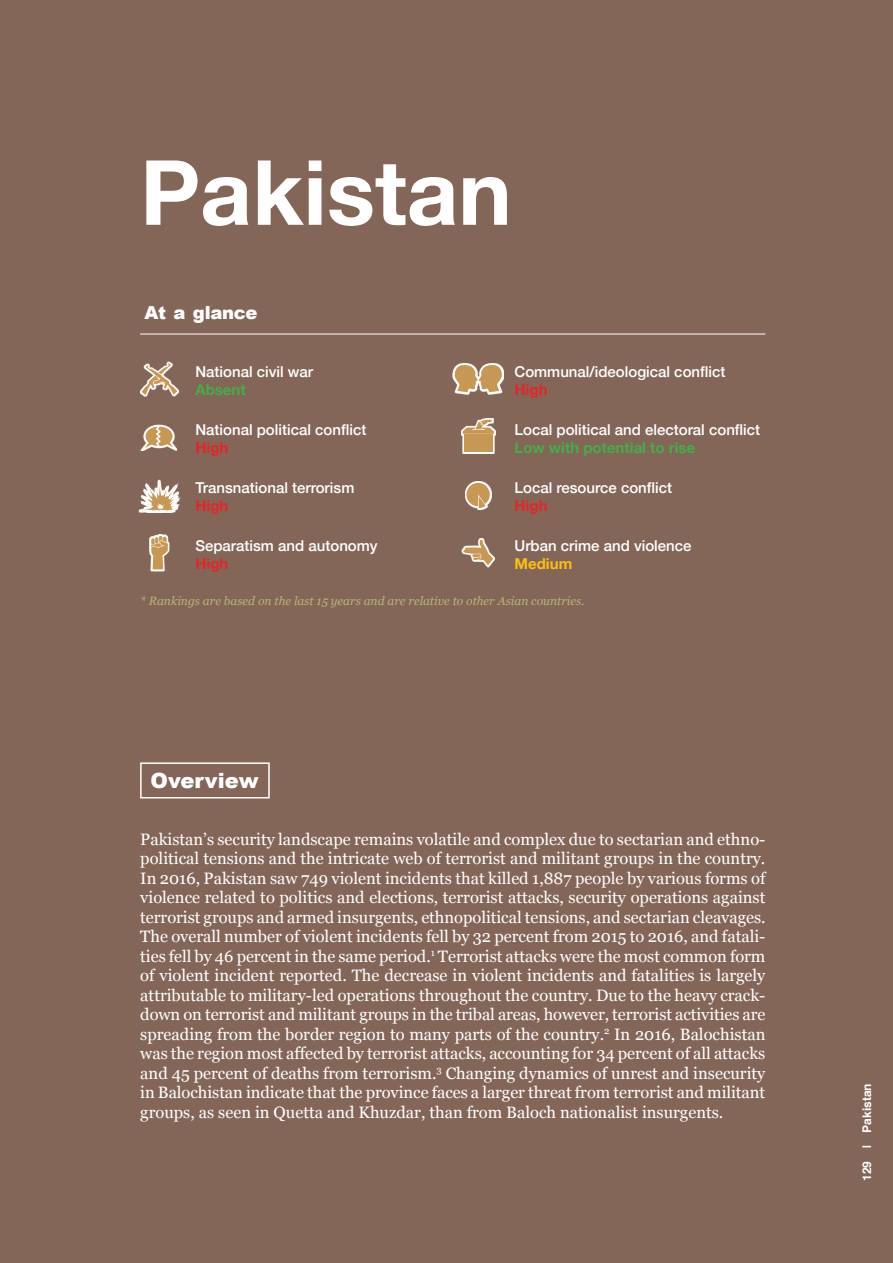
<style>
.page{position:relative;width:893px;height:1263px;background:#846659}
.page>*{position:absolute;margin:0;border:0;box-sizing:border-box;transform-origin:0 0}
.Chapter_title{font:700 90px "Helvetica Neue";color:#fff}
.Overview_heading{font:900 21px "Arial";color:#fff}
.t1{font:900 18px "Arial";letter-spacing:-.02em;color:#fff}
.overview_text{font:16.5px/19.5px "Georgia";color:#fff;text-align:justify}
.at_glance_text{font:500 15px "Helvetica Neue";color:#fff}
.at_glance_text-2{font:700 15px "Helvetica Neue";color:#44ad49}
.at_glance_text-3{font:700 15px "Helvetica Neue";color:#e52528}
.at_glance_text-4{font:700 15px "Helvetica Neue";color:#fcbf11}
.at_glance_note{font:italic 12px "Georgia";color:#b6b574}
.t2{font:700 12px "Helvetica";color:#fff}
</style>
<div class="page">
<div style="left:140px;top:762px;width:130px;height:36px;border:2px solid #fff"></div>
<hr style="left:140px;top:334px;width:625px;height:1px;background:#fff">
<svg style="left:139px;top:480px;width:41px;height:33px"></svg>
<svg style="left:140px;top:481px;width:38px;height:31px"></svg>
<svg style="left:140px;top:361px;width:39px;height:33px"></svg>
<svg style="left:141px;top:362px;width:37px;height:35px"></svg>
<svg style="left:152px;top:425px;width:15px;height:1px"></svg>
<svg style="left:141px;top:426px;width:36px;height:25px"></svg>
<svg style="left:150px;top:534px;width:20px;height:37px"></svg>
<div style="left:158px;top:535px;width:5px;height:9px;border:1px solid #fff;border-radius:2px"></div>
<svg style="left:150px;top:536px;width:19px;height:34px"></svg>
<svg style="left:452px;top:363px;width:52px;height:18px"></svg>
<svg style="left:453px;top:364px;width:50px;height:30px"></svg>
<svg style="left:461px;top:418px;width:35px;height:36px"></svg>
<div style="left:464px;top:434px;width:28px;height:18px;background:#c69854"></div>
<svg style="left:462px;top:419px;width:33px;height:16px"></svg>
<svg style="left:465px;top:481px;width:20px;height:29px"></svg>
<svg style="left:466px;top:482px;width:25px;height:27px"></svg>
<svg style="left:463px;top:539px;width:32px;height:28px"></svg>
<h1 class="Chapter_title" style="left:140px;top:122px;width:373px">Pakistan</h1>
<p class="t1" style="left:145px;top:299px;width:114px">At a glance</p>
<p class="at_glance_text" style="left:195px;top:359px;width:119px">National civil war</p>
<p class="at_glance_text-2" style="left:195px;top:378px;width:52px">Absent</p>
<p class="at_glance_text" style="left:195px;top:418px;width:172px">National political conflict</p>
<p class="at_glance_text-3" style="left:195px;top:436px;width:35px">High</p>
<p class="at_glance_text" style="left:195px;top:476px;width:160px">Transnational terrorism</p>
<p class="at_glance_text-3" style="left:195px;top:494px;width:35px">High</p>
<p class="at_glance_text" style="left:195px;top:534px;width:184px">Separatism and autonomy</p>
<p class="at_glance_text-3" style="left:195px;top:552px;width:35px">High</p>
<p class="at_glance_text" style="left:514px;top:359px;width:212px">Communal/ideological conflict</p>
<p class="at_glance_text-3" style="left:514px;top:378px;width:35px">High</p>
<p class="at_glance_text" style="left:514px;top:418px;width:247px">Local political and electoral conflict</p>
<p class="at_glance_text-2" style="left:514px;top:436px;width:182px">Low with potential to rise</p>
<p class="at_glance_text" style="left:514px;top:476px;width:159px">Local resource conflict</p>
<p class="at_glance_text-3" style="left:514px;top:494px;width:35px">High</p>
<p class="at_glance_text" style="left:514px;top:534px;width:179px">Urban crime and violence</p>
<p class="at_glance_text-4" style="left:514px;top:552px;width:59px">Medium</p>
<p class="at_glance_note" style="left:140px;top:592px;width:446px">* Rankings are based on the last 15 years and are relative to other Asian countries.</p>
<h2 class="Overview_heading" style="left:151px;top:765px;width:109px">Overview</h2>
<p class="overview_text" style="left:140px;top:828px;width:627px">Pakistan’s security landscape remains volatile and complex due to sectarian and ethno&shy;political tensions and the intricate web of terrorist and militant groups in the country.<br>In 2016, Pakistan saw 749 violent incidents that killed 1,887 people by various forms of violence related to politics and elections, terrorist attacks, security operations against terrorist groups and armed insurgents, ethnopolitical tensions, and sectarian cleavages.<br>The overall number of violent incidents fell by 32 percent from 2015 to 2016, and fatali&shy;ties fell by 46 percent in the same period.<sup>1</sup> Terrorist attacks were the most common form of violent incident reported. The decrease in violent incidents and fatalities is largely attributable to military-led operations throughout the country. Due to the heavy crack&shy;down on terrorist and militant groups in the tribal areas, however, terrorist activities are spreading from the border region to many parts of the country.<sup>2</sup> In 2016, Balochistan was the region most affected by terrorist attacks, accounting for 34 percent of all attacks and 45 percent of deaths from terrorism.<sup>3</sup> Changing dynamics of unrest and insecurity in Balochistan indicate that the province faces a larger threat from terrorist and militant groups, as seen in Quetta and Khuzdar, than from Baloch nationalist insurgents.</p>
<p class="t2" style="left:857px;top:1148px;width:66px;rotate:-90deg">| Pakistan</p>
<p class="t2" style="left:857px;top:1181px;width:22px;rotate:-90deg">129</p>
</div>
